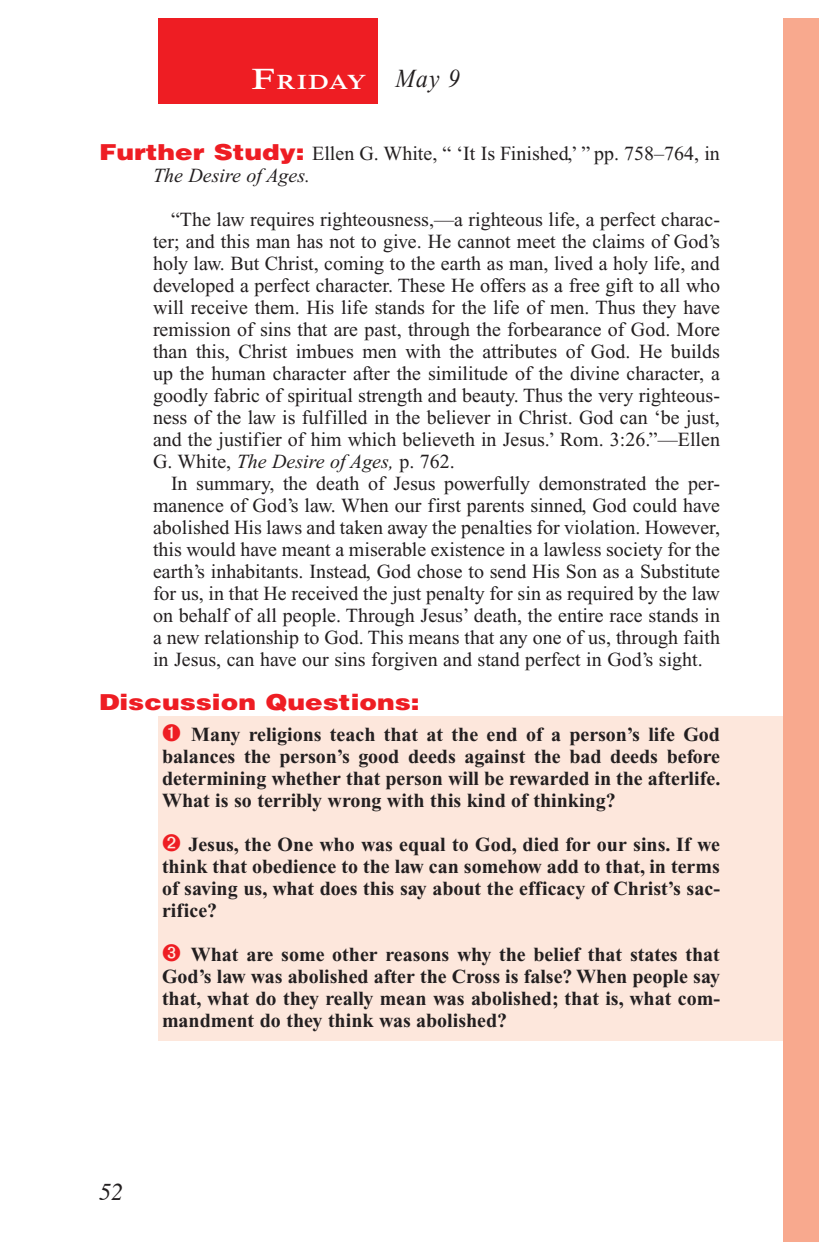
<style>
.page{position:relative;width:819px;height:1260px;background:#fff}
.page>*{position:absolute;margin:0;border:0;box-sizing:border-box;transform-origin:0 0}
.Lesson_Dates{font:italic 26px "Times New Roman PS Std";color:#231f20;scale:.9 1}
.t1{font:italic 24px "Times";color:#231f20}
.Question{font:900 22px "Helvetica LT Std";color:#ee1d23;scale:1.2 1}
.Daily_Header{font:600 21px "Times NRMT Std";letter-spacing:.03em;color:#fff;scale:1.1 1}
.Body_SB{font:20px/22px "Times New Roman PS Std";color:#231f20;text-align:justify}
.Numbered_Bullet_List{font:700 20px/22px "Times New Roman PS Std";color:#231f20;text-align:justify}
.Body{font:20px/22px "Times New Roman PS Std";color:#231f20;text-align:justify}
.Question_NO_SB{font:20px/22px "Times New Roman PS Std";color:#231f20}
.s1{font-size:30px}
.s2{font-family:"Helvetica LT Std";font-weight:900;font-size:22px;color:#ee1d23}
.s3{font-style:italic}
</style>
<div class="page">
<div style="left:783px;top:18px;width:36px;height:1224px;background:#f8a98e"></div>
<div style="left:158px;top:18px;width:220px;height:86px;background:#ee1d23"></div>
<div style="left:159px;top:716px;width:624px;height:325px;background:#fde7dc"></div>
<p class="Daily_Header" style="left:252px;top:70px;width:106px"><span class="s1">F</span>riday</p>
<p class="Lesson_Dates" style="left:396px;top:64px;width:73px">May 9</p>
<p class="Question_NO_SB" style="left:153px;top:142px;width:568px;text-indent:-54px"><span class="s2">Further Study:</span> Ellen G. White, “ ‘It Is Finished,’ ” pp. 758–764, in<br><span class="s3">The Desire of Ages.</span></p>
<p class="Body_SB" style="left:153px;top:208px;width:569px;text-indent:18px">“The law requires righteousness,—a righteous life, a perfect charac&shy;ter; and this man has not to give. He cannot meet the claims of God’s holy law. But Christ, coming to the earth as man, lived a holy life, and developed a perfect character. These He offers as a free gift to all who will receive them. His life stands for the life of men. Thus they have remission of sins that are past, through the forbearance of God. More than this, Christ imbues men with the attributes of God. He builds up the human character after the similitude of the divine character, a goodly fabric of spiritual strength and beauty. Thus the very righteous&shy;ness of the law is fulfilled in the believer in Christ. God can ‘be just, and the justifier of him which believeth in Jesus.’ Rom. 3:26.”—Ellen G. White, <span class="s3">The Desire of Ages,</span> p. 762.</p>
<p class="Body" style="left:153px;top:472px;width:569px;text-indent:18px">In summary, the death of Jesus powerfully demonstrated the per&shy;manence of God’s law. When our first parents sinned, God could have abolished His laws and taken away the penalties for violation. However, this would have meant a miserable existence in a lawless society for the earth’s inhabitants. Instead, God chose to send His Son as a Substitute for us, in that He received the just penalty for sin as required by the law on behalf of all people. Through Jesus’ death, the entire race stands in a new relationship to God. This means that any one of us, through faith in Jesus, can have our sins forgiven and stand perfect in God’s sight.</p>
<p class="Question" style="left:99px;top:688px;width:269px">Discussion Questions:</p>
<p class="Numbered_Bullet_List" style="left:162px;top:723px;width:560px;text-indent:29px">Many religions teach that at the end of a person’s life God balances the person’s good deeds against the bad deeds before determining whether that person will be rewarded in the afterlife.<br>What is so terribly wrong with this kind of thinking?</p>
<p class="Numbered_Bullet_List" style="left:162px;top:833px;width:560px;text-indent:27px">Jesus, the One who was equal to God, died for our sins. If we think that obedience to the law can somehow add to that, in terms of saving us, what does this say about the efficacy of Christ’s sac&shy;rifice?</p>
<p class="Numbered_Bullet_List" style="left:162px;top:943px;width:560px;text-indent:29px">What are some other reasons why the belief that states that God’s law was abolished after the Cross is false? When people say that, what do they really mean was abolished; that is, what com&shy;mandment do they think was abolished?</p>
<p class="t1" style="left:99px;top:1177px;width:25px">52</p>
</div>
